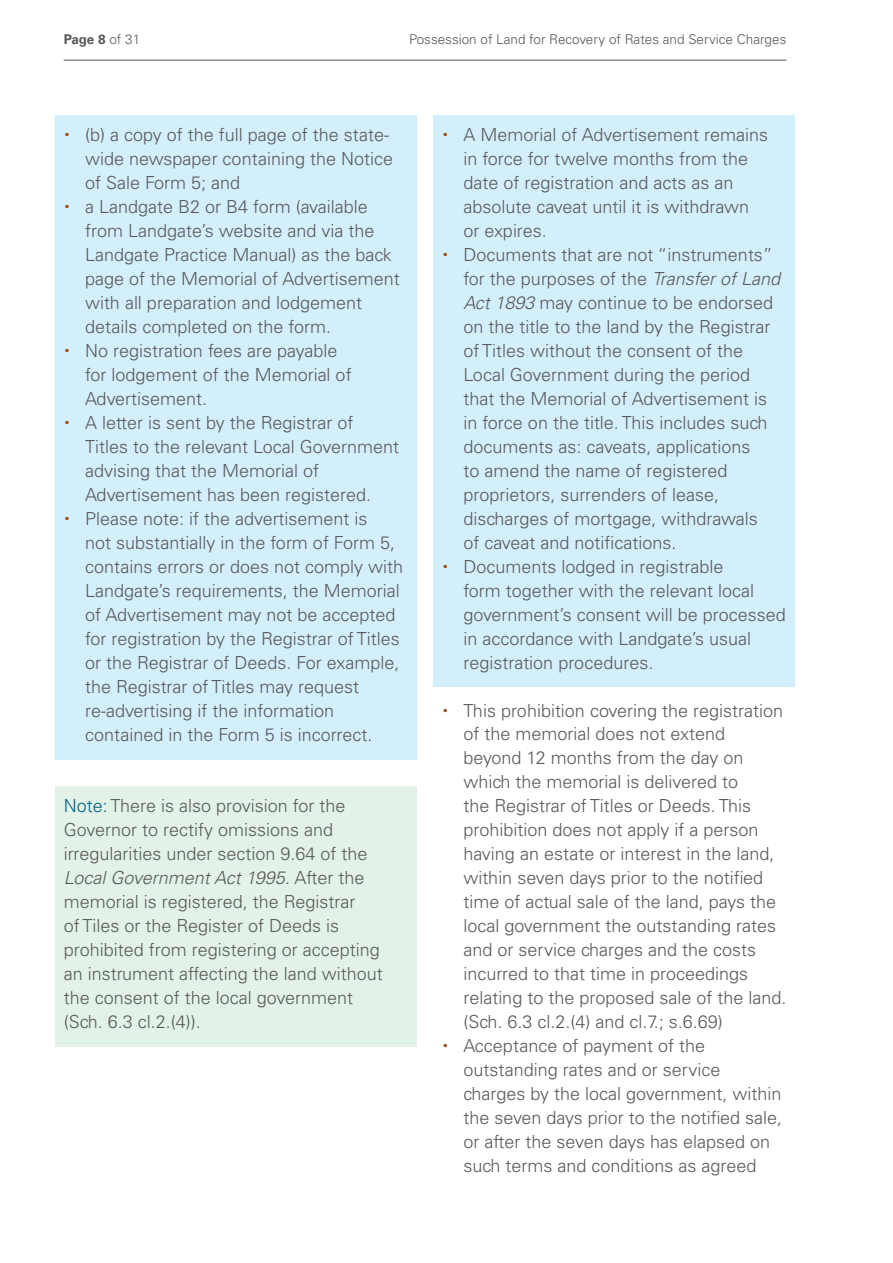
<style>
.page{position:relative;width:893px;height:1263px;background:#fff}
.page>*{position:absolute;margin:0;border:0;box-sizing:border-box;transform-origin:0 0}
.t1{font:300 18px/24px "Univers LT Std";color:#58595b}
.t2{font:300 13.5px "Univers LT Std";color:#58595b}
.t3{font:700 13.5px "Univers LT";color:#58595b}
.s1{font-family:"Univers LT Std";font-weight:300}
.s2{color:#005f84}
.s3{font-style:italic}
</style>
<div class="page">
<hr style="left:64px;top:60px;width:722px;height:1px;background:#58595b">
<div style="left:55px;top:787px;width:362px;height:260px;background:#e3f2e7"></div>
<div style="left:55px;top:115px;width:362px;height:645px;background:#d4effc"></div>
<div style="left:434px;top:115px;width:361px;height:572px;background:#d4effc"></div>
<p class="t3" style="left:64px;top:31px;width:78px">Page 8 <span class="s1">of 31</span></p>
<p class="t2" style="left:409px;top:34px;width:379px">Possession of Land for Recovery of Rates and Service Charges</p>
<p class="t1" style="left:85px;top:123px;width:320px">(b) a copy of the full page of the state&shy;wide newspaper containing the Notice of Sale Form 5; and<br>a Landgate B2 or B4 form (available from Landgate’s website and via the Landgate Practice Manual) as the back page of the Memorial of Advertisement with all preparation and lodgement details completed on the form.<br>No registration fees are payable<br>for lodgement of the Memorial of Advertisement.<br>A letter is sent by the Registrar of<br>Titles to the relevant Local Government advising that the Memorial of Advertisement has been registered.<br>Please note: if the advertisement is<br>not substantially in the form of Form 5, contains errors or does not comply with Landgate’s requirements, the Memorial of Advertisement may not be accepted for registration by the Registrar of Titles or the Registrar of Deeds. For example, the Registrar of Titles may request re-advertising if the information contained in the Form 5 is incorrect.</p>
<p class="t1" style="left:64px;top:795px;width:320px"><span class="s2">Note:</span> There is also provision for the Governor to rectify omissions and irregularities under section 9.64 of the <span class="s3">Local Government Act 1995</span>. After the memorial is registered, the Registrar<br>of Tiles or the Register of Deeds is prohibited from registering or accepting an instrument affecting the land without the consent of the local government (Sch. 6.3 cl.2.(4)).</p>
<p class="t1" style="left:463px;top:123px;width:324px">A Memorial of Advertisement remains in force for twelve months from the date of registration and acts as an absolute caveat until it is withdrawn<br>or expires.<br>Documents that are not “instruments” for the purposes of the <span class="s3">Transfer of Land Act 1893</span> may continue to be endorsed on the title to the land by the Registrar of Titles without the consent of the Local Government during the period<br>that the Memorial of Advertisement is<br>in force on the title. This includes such documents as: caveats, applications<br>to amend the name of registered proprietors, surrenders of lease, discharges of mortgage, withdrawals<br>of caveat and notifications.<br>Documents lodged in registrable<br>form together with the relevant local government’s consent will be processed in accordance with Landgate’s usual registration procedures.</p>
<p class="t1" style="left:463px;top:699px;width:324px">This prohibition covering the registration of the memorial does not extend beyond 12 months from the day on which the memorial is delivered to<br>the Registrar of Titles or Deeds. This prohibition does not apply if a person having an estate or interest in the land, within seven days prior to the notified time of actual sale of the land, pays the local government the outstanding rates and or service charges and the costs incurred to that time in proceedings relating to the proposed sale of the land. (Sch. 6.3 cl.2.(4) and cl.7.; s.6.69)<br>Acceptance of payment of the outstanding rates and or service charges by the local government, within the seven days prior to the notified sale, or after the seven days has elapsed on such terms and conditions as agreed</p>
</div>
